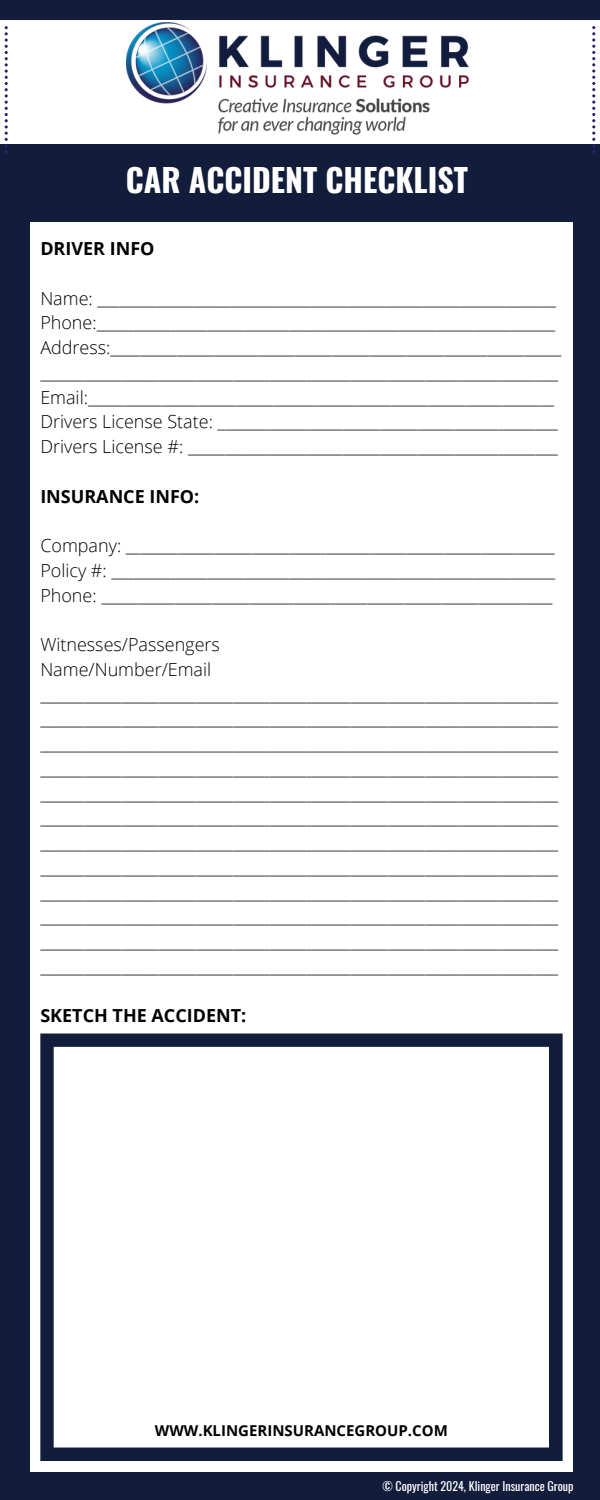
<style>
.page{position:relative;width:600px;height:1500px;background:#121d3c}
.page>*{position:absolute;margin:0;border:0;box-sizing:border-box;transform-origin:0 0}
.t1{font:700 32px "Oswald";color:#fff}
.t2{font:300 18px/24.8px "Open Sans";color:#000}
.t3{font:700 18px "Open Sans";color:#000}
.t4{font:700 15px "Open Sans";color:#000}
.t5{font:12px "Oswald";color:#fff}
</style>
<div class="page">
<div style="left:30px;top:222px;width:543px;height:1249px;background:#fff"></div>
<div style="left:0;top:20px;width:600px;height:123px;background:#fff"></div>
<img style="left:126px;top:22px;width:342px;height:113px">
<svg style="left:5px;top:26px;width:3px;height:127px"></svg>
<svg style="left:592px;top:26px;width:3px;height:127px"></svg>
<svg style="left:40px;top:1034px;width:523px;height:427px"></svg>
<h2 class="t1" style="left:126px;top:155px;width:344px">CAR ACCIDENT CHECKLIST</h2>
<h1 class="t3" style="left:40px;top:236px;width:116px">DRIVER INFO</h1>
<h2 class="t2" style="left:40px;top:285px;width:523px">Name: ______________________________________________________________ Phone:______________________________________________________________ Address:_____________________________________________________________ ______________________________________________________________________ Email:_______________________________________________________________ Drivers License State: ______________________________________________ Drivers License #: __________________________________________________</h2>
<h3 class="t3" style="left:40px;top:483px;width:161px">INSURANCE INFO:</h3>
<h2 class="t2" style="left:40px;top:533px;width:517px;text-align:justify">Company: __________________________________________________________ Policy #: ____________________________________________________________ Phone: _____________________________________________________________</h2>
<h3 class="t2" style="left:40px;top:632px;width:519px">Witnesses/Passengers<br>Name/Number/Email ______________________________________________________________________ ______________________________________________________________________ ______________________________________________________________________ ______________________________________________________________________ ______________________________________________________________________ ______________________________________________________________________ ______________________________________________________________________ ______________________________________________________________________ ______________________________________________________________________ ______________________________________________________________________ ______________________________________________________________________ ______________________________________________________________________</h3>
<h3 class="t3" style="left:40px;top:1003px;width:208px">SKETCH THE ACCIDENT:</h3>
<h4 class="t4" style="left:155px;top:1420px;width:294px">WWW.KLINGERINSURANCEGROUP.COM</h4>
<p class="t5" style="left:382px;top:1476px;width:193px">© Copyright 2024, Klinger Insurance Group</p>
</div>
